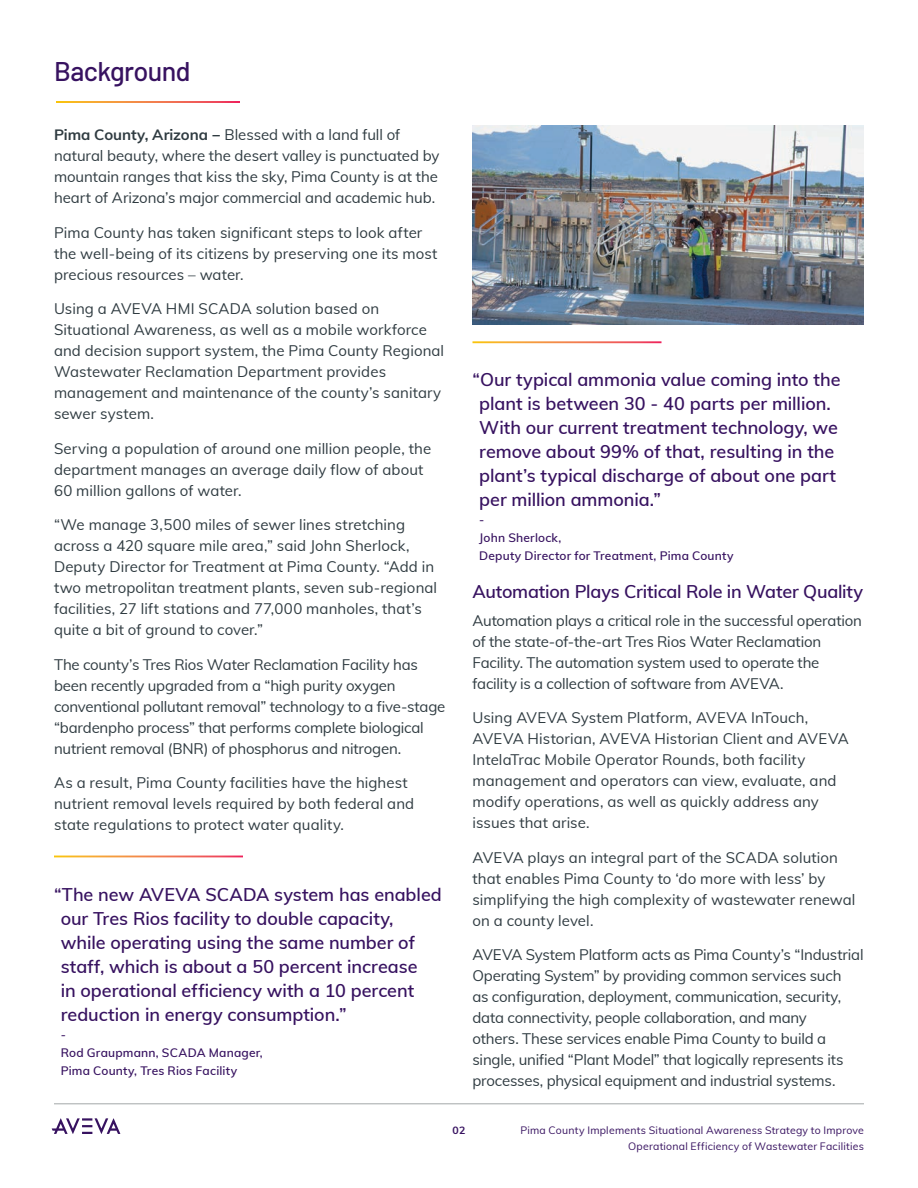
<style>
.page{position:relative;width:918px;height:1188px;background:#fff}
.page>*{position:absolute;margin:0;border:0;box-sizing:border-box;transform-origin:0 0}
.H3_Internal_Pages{font:500 27px "Barlow";letter-spacing:-.02em;color:#371260}
.Pull_Quote{font:600 18px/24px "Muli";letter-spacing:-.005em;color:#371260}
.Subheadlines{font:600 18px "Muli";letter-spacing:-.015em;color:#371260}
.Body_Copy{font:15px/21px "Muli";color:#2f3b41}
.Pull_Quote_Author_Ti{font:600 12px/18px "Muli";letter-spacing:.015em;color:#371260}
.Pull_Quote_Author_Na{font:600 12px "Muli";color:#371260}
.t1{font:10.5px/16.5px "Muli";letter-spacing:.02em;color:#371260;text-align:right}
.t2{font:700 10.5px "Muli";color:#371260}
.s1{font-weight:700}
</style>
<div class="page">
<hr style="left:54px;top:1104px;width:810px;height:1px;background:#a3a7a9">
<svg style="left:52px;top:1118px;width:68px;height:16px"></svg>
<svg style="left:56px;top:101px;width:183px;height:2px"></svg>
<img style="left:472px;top:126px;width:392px;height:199px">
<p class="H3_Internal_Pages" style="left:54px;top:54px;width:138px">Background</p>
<p class="Body_Copy" style="left:54px;top:124px;width:387px"><span class="s1">Pima County, Arizona −</span> Blessed with a land full of natural beauty, where the desert valley is punctuated by mountain ranges that kiss the sky, Pima County is at the heart of Arizona’s major commercial and academic hub.</p>
<p class="Body_Copy" style="left:54px;top:221px;width:385px">Pima County has taken significant steps to look after the well-being of its citizens by preserving one its most precious resources – water.</p>
<p class="Body_Copy" style="left:54px;top:298px;width:392px">Using a AVEVA HMI SCADA solution based on Situational Awareness, as well as a mobile workforce and decision support system, the Pima County Regional Wastewater Reclamation Department provides management and maintenance of the county’s sanitary sewer system.</p>
<p class="Body_Copy" style="left:54px;top:437px;width:379px">Serving a population of around one million people, the department manages an average daily flow of about<br>60 million gallons of water.</p>
<p class="Body_Copy" style="left:54px;top:514px;width:385px">“We manage 3,500 miles of sewer lines stretching across a 420 square mile area,” said John Sherlock, Deputy Director for Treatment at Pima County. “Add in two metropolitan treatment plants, seven sub-regional facilities, 27 lift stations and 77,000 manholes, that’s quite a bit of ground to cover.”</p>
<p class="Body_Copy" style="left:54px;top:653px;width:393px">The county’s Tres Rios Water Reclamation Facility has been recently upgraded from a “high purity oxygen conventional pollutant removal” technology to a five-stage “bardenpho process” that performs complete biological nutrient removal (BNR) of phosphorus and nitrogen.</p>
<p class="Body_Copy" style="left:54px;top:772px;width:362px">As a result, Pima County facilities have the highest nutrient removal levels required by both federal and state regulations to protect water quality.</p>
<p class="Pull_Quote" style="left:61px;top:881px;width:383px;text-indent:-7px">“The new AVEVA SCADA system has enabled our Tres Rios facility to double capacity, while operating using the same number of staff, which is about a 50 percent increase<br>in operational efficiency with a 10 percent reduction in energy consumption.”</p>
<p class="Pull_Quote_Author_Na" style="left:61px;top:1026px;width:7px">-</p>
<p class="Pull_Quote_Author_Ti" style="left:61px;top:1043px;width:204px">Rod Graupmann, SCADA Manager,<br>Pima County, Tres Rios Facility</p>
<p class="Pull_Quote" style="left:479px;top:367px;width:363px;text-indent:-7px">“Our typical ammonia value coming into the plant is between 30 - 40 parts per million.<br>With our current treatment technology, we remove about 99% of that, resulting in the plant’s typical discharge of about one part per million ammonia.”</p>
<p class="Pull_Quote_Author_Na" style="left:479px;top:511px;width:7px">-</p>
<p class="Pull_Quote_Author_Ti" style="left:479px;top:529px;width:256px">John Sherlock,<br>Deputy Director for Treatment, Pima County</p>
<p class="Subheadlines" style="left:472px;top:579px;width:392px">Automation Plays Critical Role in Water Quality</p>
<p class="Body_Copy" style="left:472px;top:609px;width:391px">Automation plays a critical role in the successful operation of the state-of-the-art Tres Rios Water Reclamation Facility. The automation system used to operate the facility is a collection of software from AVEVA.</p>
<p class="Body_Copy" style="left:472px;top:707px;width:378px">Using AVEVA System Platform, AVEVA InTouch, AVEVA Historian, AVEVA Historian Client and AVEVA IntelaTrac Mobile Operator Rounds, both facility management and operators can view, evaluate, and modify operations, as well as quickly address any issues that arise.</p>
<p class="Body_Copy" style="left:472px;top:846px;width:385px">AVEVA plays an integral part of the SCADA solution that enables Pima County to ‘do more with less’ by simplifying the high complexity of wastewater renewal on a county level.</p>
<p class="Body_Copy" style="left:472px;top:944px;width:393px">AVEVA System Platform acts as Pima County’s “Industrial Operating System” by providing common services such<br>as configuration, deployment, communication, security, data connectivity, people collaboration, and many<br>others. These services enable Pima County to build a single, unified “Plant Model” that logically represents its processes, physical equipment and industrial systems.</p>
<p class="t2" style="left:453px;top:1123px;width:14px">02</p>
<p class="t1" style="left:520px;top:1121px;width:345px">Pima County Implements Situational Awareness Strategy to Improve<br>Operational Efficiency of Wastewater Facilities</p>
</div>
